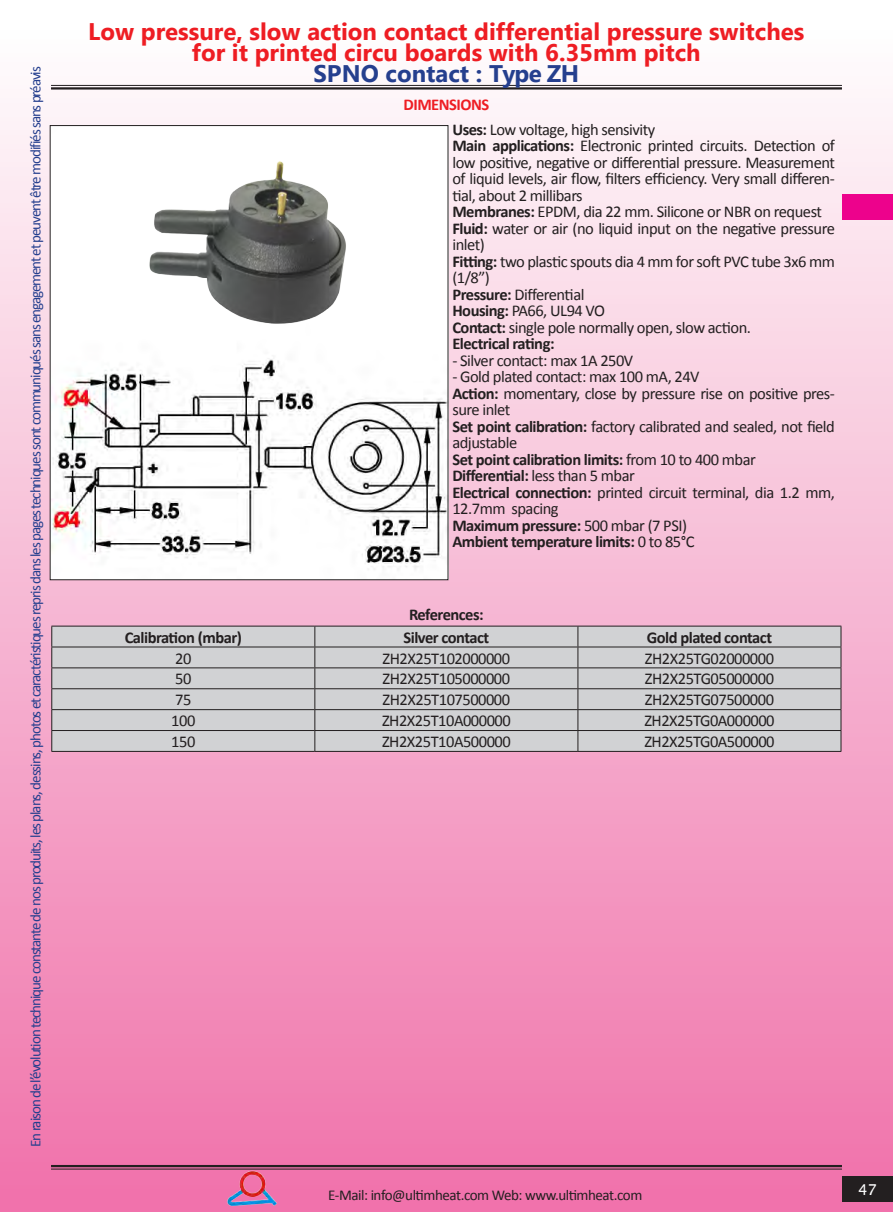
<style>
.page{position:relative;width:893px;height:1212px;background:#fff}
.page>*{position:absolute;margin:0;border:0;box-sizing:border-box;transform-origin:0 0}
.t1{font:700 24px/21px "Microsoft New Tai Lue";color:#ee1d23;text-align:center}
.t2{font:700 24px "Microsoft New Tai Lue";color:#253f8e}
.t3{font:16.5px/16.5px "Calibri";letter-spacing:-.03em;color:#231f20}
.t4{font:700 16.5px "Calibri";letter-spacing:-.03em;color:#231f20}
.t5{font:15px "Calibri";letter-spacing:-.07em;color:#253f8e}
.t6{font:15px "Calibri";letter-spacing:-.03em;color:#231f20}
.t7{font:15px "Lucida Sans Unicode";color:#fff}
.s1{font-weight:700;color:#ee1d23}
.s2{font-weight:700}
</style>
<div class="page">
<div style="left:0;top:0;width:893px;height:1212px;background:linear-gradient(to bottom,#fdfffe,#ef70a9)"></div>
<div style="left:842px;top:1176px;width:51px;height:26px;background:#231f20"></div>
<hr style="left:51px;top:1165px;width:791px;height:2px;background:#231f20">
<hr style="left:51px;top:1169px;width:791px;height:1px;background:#231f20">
<hr style="left:51px;top:85px;width:791px;height:1px;background:#231f20">
<hr style="left:51px;top:87px;width:791px;height:3px;background:#231f20">
<div style="left:842px;top:194px;width:51px;height:25px;background:#ed028c"></div>
<img style="left:223px;top:1158px;width:61px;height:54px">
<img style="left:52px;top:127px;width:394px;height:451px">
<div style="left:52px;top:627px;width:789px;height:124px;background:#d1d2d4"></div>
<hr style="left:51px;top:626px;width:264px;height:1px;background:#231f20">
<hr style="left:315px;top:626px;width:263px;height:1px;background:#231f20">
<hr style="left:578px;top:626px;width:263px;height:1px;background:#231f20">
<hr style="left:51px;top:647px;width:264px;height:1px;background:#231f20">
<hr style="left:315px;top:647px;width:263px;height:1px;background:#231f20">
<hr style="left:578px;top:647px;width:263px;height:1px;background:#231f20">
<hr style="left:51px;top:667px;width:264px;height:1px;background:#231f20">
<hr style="left:315px;top:667px;width:263px;height:1px;background:#231f20">
<hr style="left:578px;top:667px;width:263px;height:1px;background:#231f20">
<hr style="left:51px;top:688px;width:264px;height:1px;background:#231f20">
<hr style="left:315px;top:688px;width:263px;height:1px;background:#231f20">
<hr style="left:578px;top:688px;width:263px;height:1px;background:#231f20">
<hr style="left:51px;top:709px;width:264px;height:1px;background:#231f20">
<hr style="left:315px;top:709px;width:263px;height:1px;background:#231f20">
<hr style="left:578px;top:709px;width:263px;height:1px;background:#231f20">
<hr style="left:51px;top:730px;width:264px;height:1px;background:#231f20">
<svg style="left:51px;top:626px;width:1px;height:125px"></svg>
<hr style="left:315px;top:730px;width:263px;height:1px;background:#231f20">
<svg style="left:314px;top:626px;width:1px;height:125px"></svg>
<hr style="left:578px;top:730px;width:263px;height:1px;background:#231f20">
<svg style="left:578px;top:626px;width:1px;height:125px"></svg>
<svg style="left:841px;top:626px;width:1px;height:125px"></svg>
<hr style="left:51px;top:751px;width:264px;height:1px;background:#231f20">
<hr style="left:315px;top:751px;width:263px;height:1px;background:#231f20">
<hr style="left:578px;top:751px;width:263px;height:1px;background:#231f20">
<img style="left:145px;top:153px;width:207px;height:174px">
<p class="t5" style="left:26px;top:1147px;width:1082px;rotate:-90deg">En raison de l’évolution technique constante de nos produits, les plans, dessins, photos et caractéristiques repris dans les pages techniques sont communiqués sans engagement et peuvent être modifiés sans préavis</p>
<h1 class="t1" style="left:88px;top:23px;width:718px">Low pressure, slow action contact differential pressure switches for it printed circu boards with 6.35mm pitch</h1>
<h1 class="t2" style="left:313px;top:60px;width:267px">SPNO contact : Type ZH</h1>
<p class="t3" style="left:452px;top:93px;width:204px;line-height:24.3px;text-indent:-49px"><span class="s1">DIMENSIONS<br></span><span class="s2">Uses:</span> Low voltage, high sensivity</p>
<p class="t3" style="left:452px;top:137px;width:384px"><span class="s2">Main applications:</span> Electronic printed circuits. Detection of low positive, negative or differential pressure. Measurement of liquid levels, air flow, filters efficiency. Very small differen&shy;tial, about 2 millibars<br><span class="s2">Membranes:</span> EPDM, dia 22 mm. Silicone or NBR on request <span class="s2">Fluid:</span> water or air (no liquid input on the negative pressure inlet)<br><span class="s2">Fitting:</span> two plastic spouts dia 4 mm for soft PVC tube 3x6 mm (1/8”)<br><span class="s2">Pressure:</span> Differential<br><span class="s2">Housing:</span> PA66, UL94 VO<br><span class="s2">Contact:</span> single pole normally open, slow action.<br><span class="s2">Electrical rating:</span></p>
<p class="t3" style="left:452px;top:352px;width:182px">- Silver contact: max 1A 250V</p>
<p class="t3" style="left:452px;top:368px;width:384px">- Gold plated contact: max 100 mA, 24V<br><span class="s2">Action:</span> momentary, close by pressure rise on positive pres&shy;sure inlet<br><span class="s2">Set point calibration:</span> factory calibrated and sealed, not field adjustable<br><span class="s2">Set point calibration limits:</span> from 10 to 400 mbar <span class="s2">Differential:</span> less than 5 mbar<br><span class="s2">Electrical connection:</span> printed circuit terminal, dia 1.2 mm, 12.7mm spacing<br><span class="s2">Maximum pressure:</span> 500 mbar (7 PSI)<br><span class="s2">Ambient temperature limits:</span> 0 to 85°C</p>
<p class="t4" style="left:409px;top:604px;width:76px">References:</p>
<p class="t4" style="left:125px;top:627px;width:119px">Calibration (mbar)</p>
<p class="t4" style="left:403px;top:627px;width:87px">Silver contact</p>
<p class="t4" style="left:647px;top:627px;width:127px">Gold plated contact</p>
<p class="t3" style="left:175px;top:650px;width:18px">20</p>
<p class="t3" style="left:383px;top:650px;width:129px">ZH2X25T102000000</p>
<p class="t3" style="left:645px;top:650px;width:131px">ZH2X25TG02000000</p>
<p class="t3" style="left:175px;top:671px;width:18px">50</p>
<p class="t3" style="left:383px;top:671px;width:129px">ZH2X25T105000000</p>
<p class="t3" style="left:645px;top:671px;width:131px">ZH2X25TG05000000</p>
<p class="t3" style="left:175px;top:692px;width:18px">75</p>
<p class="t3" style="left:383px;top:692px;width:129px">ZH2X25T107500000</p>
<p class="t3" style="left:645px;top:692px;width:131px">ZH2X25TG07500000</p>
<p class="t3" style="left:171px;top:712px;width:26px">100</p>
<p class="t3" style="left:382px;top:712px;width:130px">ZH2X25T10A000000</p>
<p class="t3" style="left:644px;top:712px;width:132px">ZH2X25TG0A000000</p>
<p class="t3" style="left:171px;top:733px;width:26px">150</p>
<p class="t3" style="left:382px;top:733px;width:130px">ZH2X25T10A500000</p>
<p class="t3" style="left:644px;top:733px;width:132px">ZH2X25TG0A500000</p>
<p class="t6" style="left:328px;top:1185px;width:316px">E-Mail: info@ultimheat.com Web: www.ultimheat.com</p>
<p class="t7" style="left:858px;top:1178px;width:20px">47</p>
</div>
